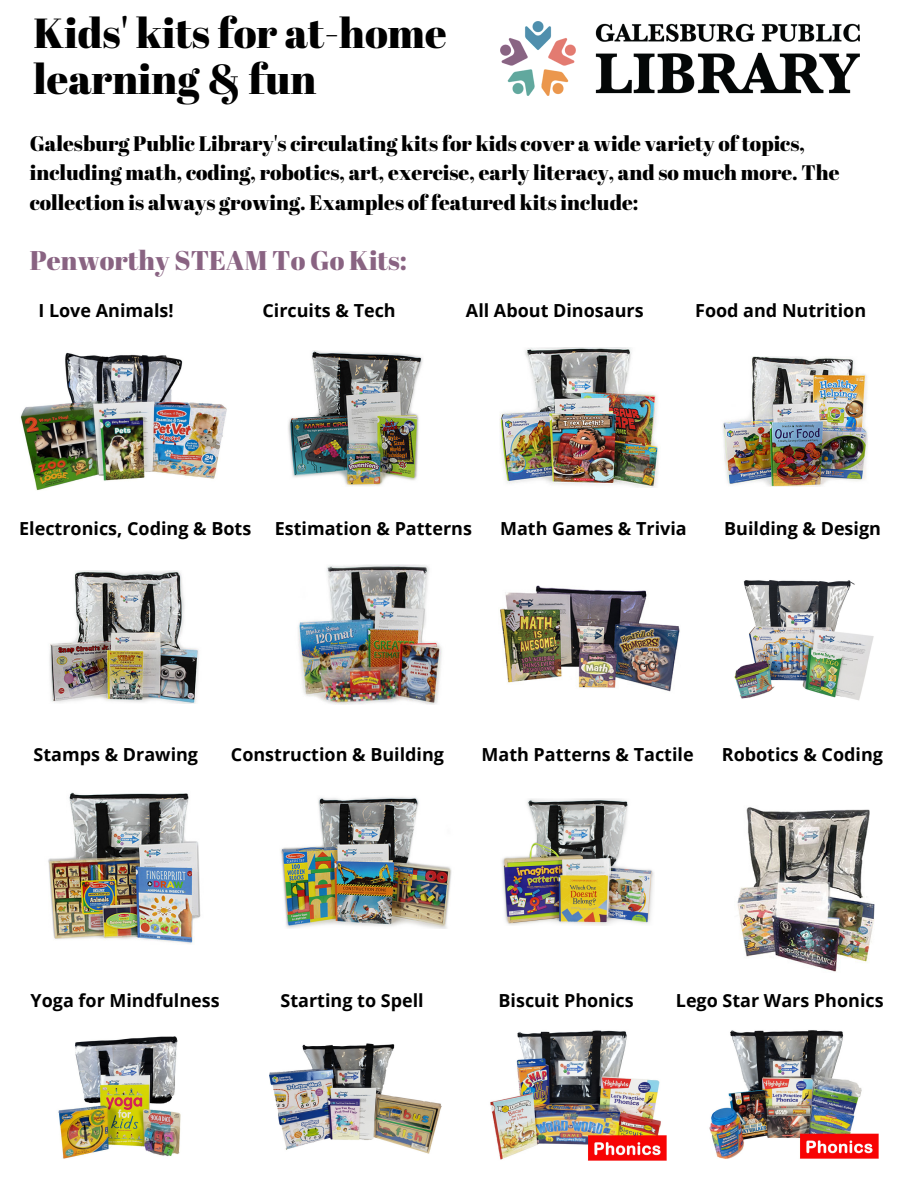
<style>
.page{position:relative;width:918px;height:1188px;background:#fff}
.page>*{position:absolute;margin:0;border:0;box-sizing:border-box;transform-origin:0 0}
.t1{font:42px/46.2px "Abril Fatface";color:#000}
.t2{font:27px "Abril Fatface";color:#896382}
.t3{font:21px/29.2px "Abril Fatface";color:#000}
.t4{font:700 18px "Open Sans";color:#000}
</style>
<div class="page">
<img style="left:288px;top:350px;width:135px;height:136px">
<img style="left:499px;top:347px;width:160px;height:141px">
<img style="left:722px;top:357px;width:146px;height:129px">
<img style="left:49px;top:571px;width:150px;height:132px">
<img style="left:298px;top:565px;width:144px;height:139px">
<img style="left:500px;top:585px;width:180px;height:107px">
<img style="left:48px;top:792px;width:153px;height:152px">
<img style="left:281px;top:797px;width:171px;height:131px">
<img style="left:502px;top:799px;width:152px;height:127px">
<img style="left:737px;top:807px;width:138px;height:165px">
<img style="left:20px;top:352px;width:207px;height:139px">
<img style="left:58px;top:1036px;width:123px;height:123px">
<img style="left:270px;top:1043px;width:172px;height:111px">
<img style="left:490px;top:1030px;width:177px;height:130px">
<img style="left:709px;top:1030px;width:170px;height:129px">
<img style="left:501px;top:22px;width:358px;height:74px">
<img style="left:734px;top:580px;width:140px;height:121px">
<p class="t1" style="left:34px;top:8px;width:415px">Kids' kits for at-home learning &amp; fun</p>
<p class="t3" style="left:30px;top:128px;width:811px">Galesburg Public Library's circulating kits for kids cover a wide variety of topics, including math, coding, robotics, art, exercise, early literacy, and so much more. The collection is always growing. Examples of featured kits include:</p>
<p class="t2" style="left:30px;top:242px;width:379px">Penworthy STEAM To Go Kits:</p>
<p class="t4" style="left:38px;top:298px;width:137px">I Love Animals!</p>
<p class="t4" style="left:262px;top:298px;width:135px">Circuits &amp; Tech</p>
<p class="t4" style="left:466px;top:298px;width:179px">All About Dinosaurs</p>
<p class="t4" style="left:695px;top:298px;width:173px">Food and Nutrition</p>
<p class="t4" style="left:19px;top:516px;width:234px">Electronics, Coding &amp; Bots</p>
<p class="t4" style="left:275px;top:516px;width:199px">Estimation &amp; Patterns</p>
<p class="t4" style="left:500px;top:516px;width:188px">Math Games &amp; Trivia</p>
<p class="t4" style="left:724px;top:516px;width:158px">Building &amp; Design</p>
<p class="t4" style="left:34px;top:742px;width:166px">Stamps &amp; Drawing</p>
<p class="t4" style="left:231px;top:742px;width:215px">Construction &amp; Building</p>
<p class="t4" style="left:482px;top:742px;width:214px">Math Patterns &amp; Tactile</p>
<p class="t4" style="left:722px;top:742px;width:163px">Robotics &amp; Coding</p>
<p class="t4" style="left:31px;top:987px;width:191px">Yoga for Mindfulness</p>
<p class="t4" style="left:281px;top:987px;width:145px">Starting to Spell</p>
<p class="t4" style="left:499px;top:987px;width:137px">Biscuit Phonics</p>
<p class="t4" style="left:676px;top:987px;width:209px">Lego Star Wars Phonics</p>
</div>
